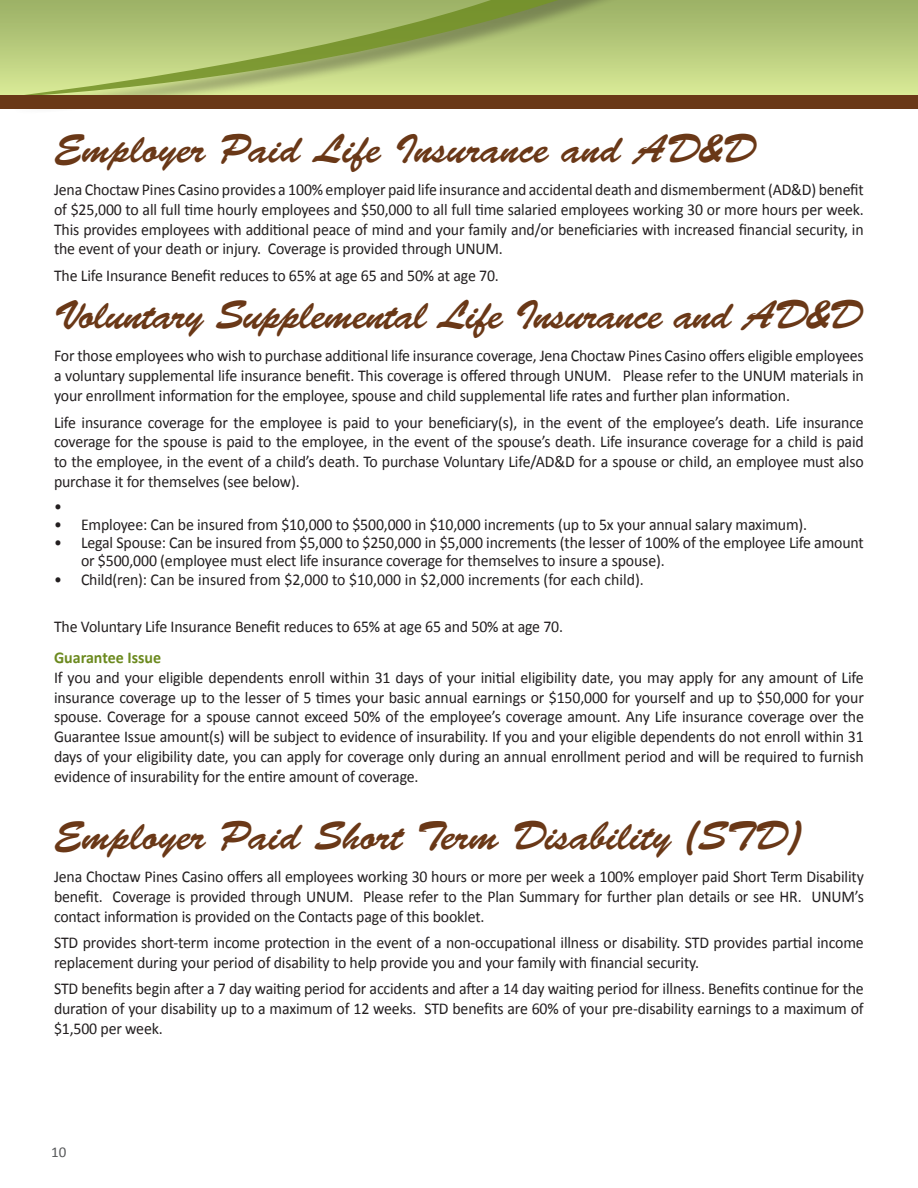
<style>
.page{position:relative;width:918px;height:1188px;background:#fff}
.page>*{position:absolute;margin:0;border:0;box-sizing:border-box;transform-origin:0 0}
.page_title{font:40.5px "Brush Script Std";color:#6a3817}
.page_title-2{font:40.5px "Brush Script Std";letter-spacing:-.02em;color:#6a3817}
.body_text{font:16.5px/19.8px "Calibri";letter-spacing:-.01em;color:#231f20;text-align:justify;scale:.96 1}
.sub_head_green{font:700 16.5px "Calibri";color:#6c8a1f}
.t1{font:15px "Calibri";color:#57585a}
</style>
<div class="page">
<div style="left:0;top:0;width:918px;height:96px;background:linear-gradient(to bottom,#99af64,#d8e996)"></div>
<div style="left:6px;top:0;width:644px;height:116px;background:#231f20;opacity:.39"></div>
<svg style="left:1px;top:0;width:633px;height:95px;background:#aec273"></svg>
<div style="left:0;top:95px;width:918px;height:13px;background:#6a3817"></div>
<p class="page_title" style="left:54px;top:126px;width:703px">Employer Paid Life Insurance and AD&amp;D</p>
<p class="body_text" style="left:54px;top:180px;width:845px">Jena Choctaw Pines Casino provides a 100% employer paid life insurance and accidental death and dismemberment (AD&amp;D) benefit of $25,000 to all full time hourly employees and $50,000 to all full time salaried employees working 30 or more hours per week.<br>This provides employees with additional peace of mind and your family and/or beneficiaries with increased financial security, in the event of your death or injury. Coverage is provided through UNUM.</p>
<p class="body_text" style="left:54px;top:266px;width:465px">The Life Insurance Benefit reduces to 65% at age 65 and 50% at age 70.</p>
<p class="page_title-2" style="left:54px;top:292px;width:809px">Voluntary Supplemental Life Insurance and AD&amp;D</p>
<p class="body_text" style="left:54px;top:346px;width:845px">For those employees who wish to purchase additional life insurance coverage, Jena Choctaw Pines Casino offers eligible employees a voluntary supplemental life insurance benefit. This coverage is offered through UNUM. Please refer to the UNUM materials in your enrollment information for the employee, spouse and child supplemental life rates and further plan information.</p>
<p class="body_text" style="left:54px;top:412px;width:845px">Life insurance coverage for the employee is paid to your beneficiary(s), in the event of the employee’s death. Life insurance coverage for the spouse is paid to the employee, in the event of the spouse’s death. Life insurance coverage for a child is paid to the employee, in the event of a child’s death. To purchase Voluntary Life/AD&amp;D for a spouse or child, an employee must also purchase it for themselves (see below).</p>
<p class="body_text" style="left:54px;top:496px;width:10px">•</p>
<p class="body_text" style="left:54px;top:514px;width:786px">• Employee: Can be insured from $10,000 to $500,000 in $10,000 increments (up to 5x your annual salary maximum).</p>
<p class="body_text" style="left:81px;top:533px;width:817px;line-height:18px;text-indent:-27px">• Legal Spouse: Can be insured from $5,000 to $250,000 in $5,000 increments (the lesser of 100% of the employee Life amount or $500,000 (employee must elect life insurance coverage for themselves to insure a spouse).</p>
<p class="body_text" style="left:54px;top:570px;width:616px">• Child(ren): Can be insured from $2,000 to $10,000 in $2,000 increments (for each child).</p>
<p class="body_text" style="left:54px;top:616px;width:532px">The Voluntary Life Insurance Benefit reduces to 65% at age 65 and 50% at age 70.</p>
<p class="sub_head_green" style="left:54px;top:647px;width:109px">Guarantee Issue</p>
<p class="body_text" style="left:54px;top:668px;width:845px">If you and your eligible dependents enroll within 31 days of your initial eligibility date, you may apply for any amount of Life insurance coverage up to the lesser of 5 times your basic annual earnings or $150,000 for yourself and up to $50,000 for your spouse. Coverage for a spouse cannot exceed 50% of the employee’s coverage amount. Any Life insurance coverage over the Guarantee Issue amount(s) will be subject to evidence of insurability. If you and your eligible dependents do not enroll within 31 days of your eligibility date, you can apply for coverage only during an annual enrollment period and will be required to furnish evidence of insurability for the entire amount of coverage.</p>
<p class="page_title" style="left:54px;top:813px;width:748px">Employer Paid Short Term Disability (STD)</p>
<p class="body_text" style="left:54px;top:867px;width:845px">Jena Choctaw Pines Casino offers all employees working 30 hours or more per week a 100% employer paid Short Term Disability benefit. Coverage is provided through UNUM. Please refer to the Plan Summary for further plan details or see HR. UNUM’s contact information is provided on the Contacts page of this booklet.</p>
<p class="body_text" style="left:54px;top:933px;width:845px">STD provides short-term income protection in the event of a non-occupational illness or disability. STD provides partial income replacement during your period of disability to help provide you and your family with financial security.</p>
<p class="body_text" style="left:54px;top:979px;width:845px">STD benefits begin after a 7 day waiting period for accidents and after a 14 day waiting period for illness. Benefits continue for the duration of your disability up to a maximum of 12 weeks. STD benefits are 60% of your pre-disability earnings to a maximum of $1,500 per week.</p>
<p class="t1" style="left:51px;top:1143px;width:17px">10</p>
</div>
